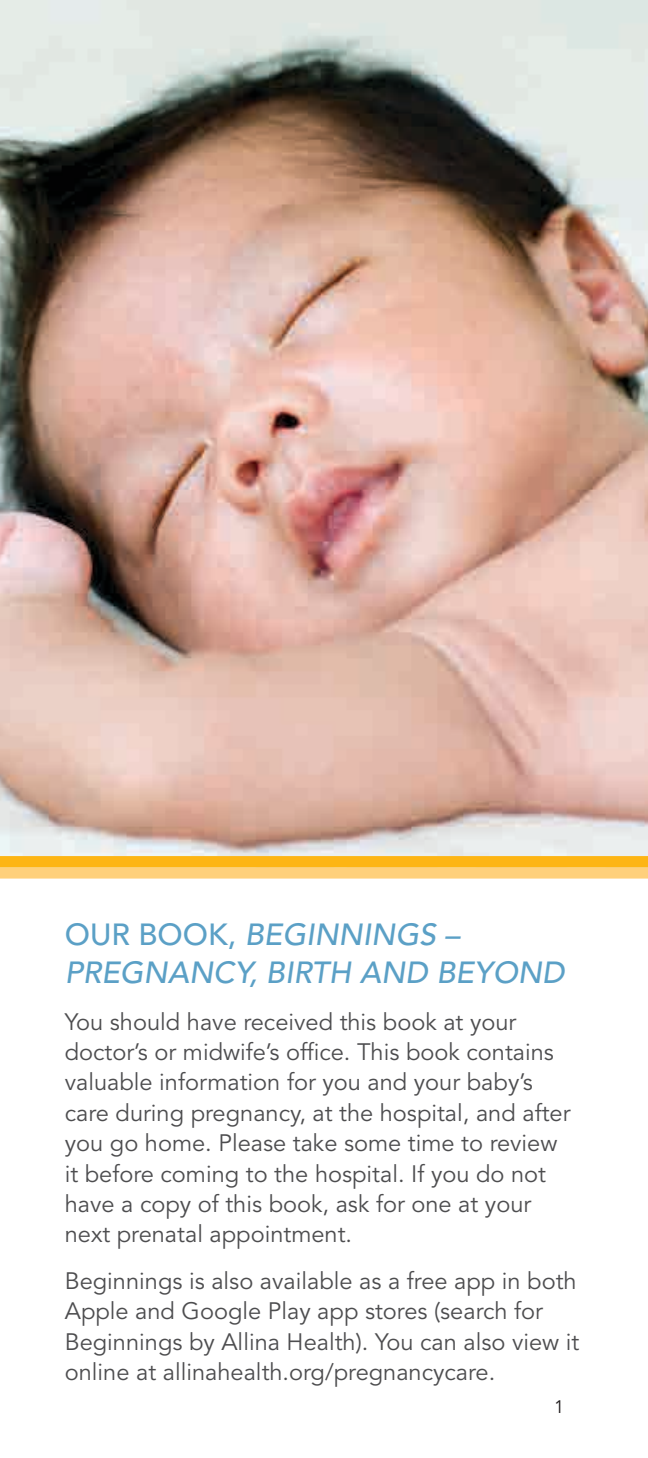
<style>
.page{position:relative;width:648px;height:1458px;background:#fff}
.page>*{position:absolute;margin:0;border:0;box-sizing:border-box;transform-origin:0 0}
.t1{font:italic 500 30.38px/38.2px "Avenir LT Std";color:#5ba0c6}
.t2{font:23.62px/30.4px "Avenir LT Std";color:#4d4d4f}
.t3{font:18px "Avenir LT Std";color:#231f20}
.s1{font-style:normal}
</style>
<div class="page">
<img style="left:0;top:0;width:648px;height:856px">
<div style="left:0;top:867px;width:648px;height:12px;background:#ffd07b"></div>
<div style="left:0;top:856px;width:648px;height:11px;background:#fdb514"></div>
<p class="t1" style="left:65px;top:916px;width:501px"><span class="s1">OUR BOOK,</span> BEGINNINGS –<br>PREGNANCY, BIRTH AND BEYOND</p>
<p class="t2" style="left:65px;top:1007px;width:507px">You should have received this book at your doctor’s or midwife’s office. This book contains valuable information for you and your baby’s care during pregnancy, at the hospital, and after you go home. Please take some time to review it before coming to the hospital. If you do not have a copy of this book, ask for one at your next prenatal appointment.</p>
<p class="t2" style="left:65px;top:1266px;width:516px">Beginnings is also available as a free app in both Apple and Google Play app stores (search for Beginnings by Allina Health). You can also view it online at allinahealth.org/pregnancycare.</p>
<p class="t3" style="left:554px;top:1396px;width:12px">1</p>
</div>
